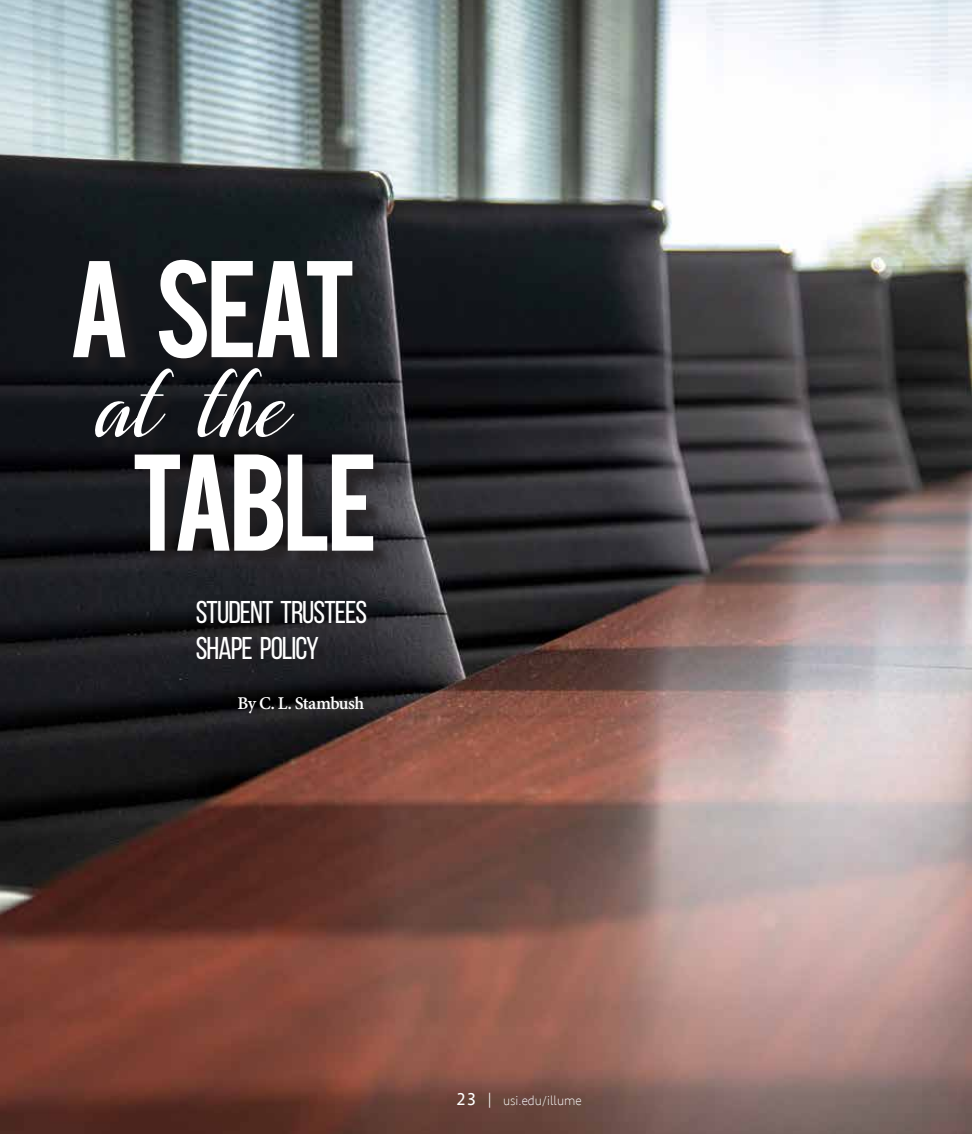
<style>
.page{position:relative;width:972px;height:1134px;background:#fff}
.page>*{position:absolute;margin:0;border:0;box-sizing:border-box;transform-origin:0 0}
.t1{font:108px/193.5px "Bebas";letter-spacing:-.05em;color:#fff;text-align:center}
.t2{font:31.5px/36px "Bebas Neue";letter-spacing:-.03em;color:#fff}
.t3{font:700 19.5px "Adobe Devanagari";letter-spacing:-.035em;color:#fff}
.t4{font:200 13.5px "Seravek";color:#fff}
.s1{font-weight:400;font-size:18px}
.s2{font-weight:300;font-size:15px}
</style>
<div class="page">
<img style="left:0;top:0;width:972px;height:1134px">
<div style="left:76px;top:262px;width:316px;height:415px;background:#231f20;opacity:.75"></div>
<div style="left:98px;top:371px;width:214px;height:85px;background:#231f20;opacity:.75"></div>
<svg style="left:94px;top:366px;width:201px;height:76px"></svg>
<div style="left:241px;top:699px;width:141px;height:32px;background:#231f20;opacity:.75"></div>
<h1 class="t1" style="left:68px;top:205px;width:312px">A SEAT<br>TABLE</h1>
<p class="t2" style="left:196px;top:594px;width:173px">STUDENT TRUSTEES<br>SHAPE POLICY</p>
<p class="t3" style="left:238px;top:692px;width:128px">By C. L. Stambush</p>
<p class="t4" style="left:457px;top:1093px;width:127px"><span class="s1">23</span> <span class="s2">|</span> usi.edu/illume</p>
</div>
